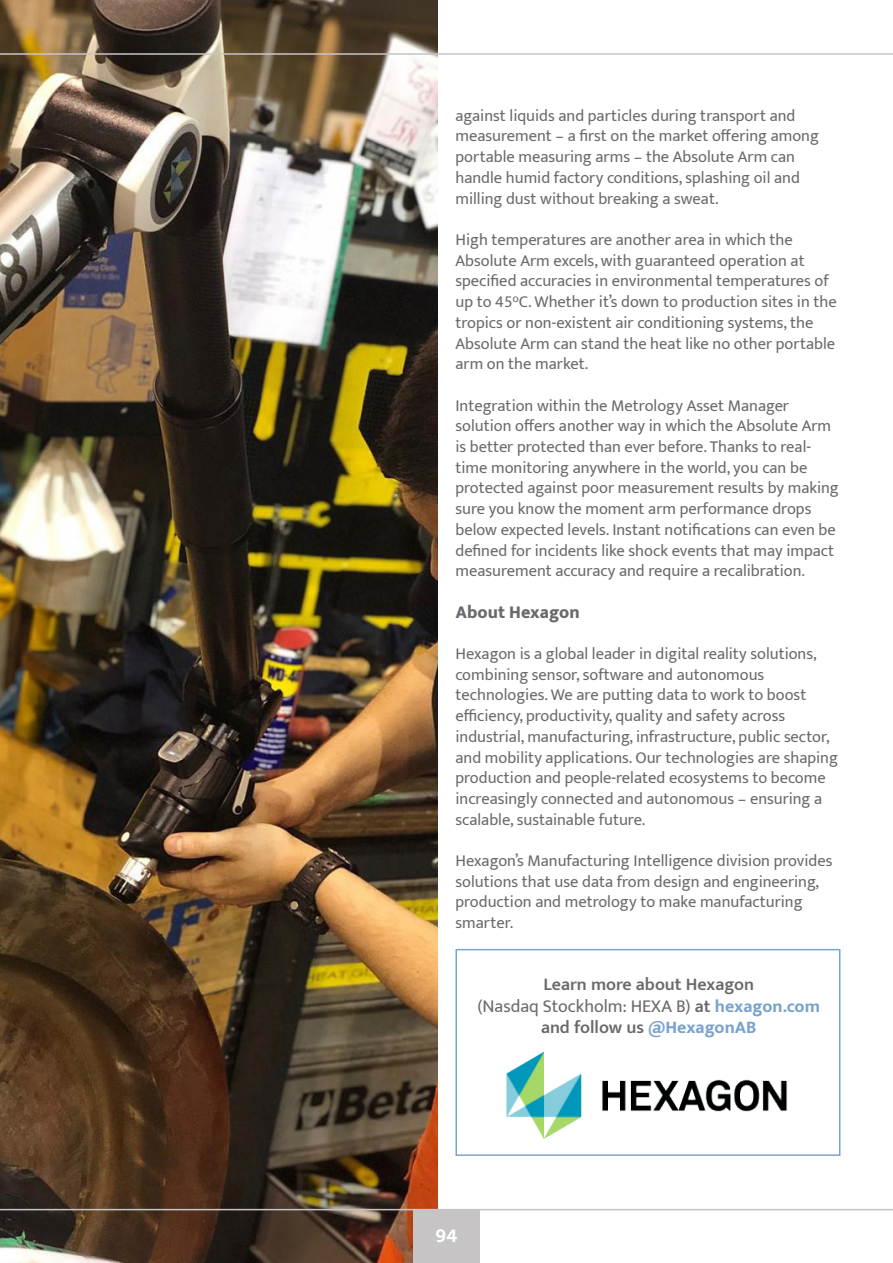
<style>
.page{position:relative;width:893px;height:1263px;background:#fff}
.page>*{position:absolute;margin:0;border:0;box-sizing:border-box;transform-origin:0 0}
.t1{font:700 21px "Mukta Mahee";color:#fff}
.t2{font:600 18px "Mukta";color:#696a6d}
.t3{font:18px "Mukta";color:#696a6d}
.t4{font:800 18px "Mukta";color:#696a6d}
.t5{font:16.5px/20.7px "Mukta";color:#696a6d}
.s1{font-weight:600}
.s2{font-weight:700;color:#79a3cd}
</style>
<div class="page">
<img style="left:506px;top:1051px;width:281px;height:88px">
<div style="left:455px;top:949px;width:385px;height:207px;border:2px solid #79a3cd"></div>
<img style="left:0;top:0;width:437px;height:1263px">
<hr style="left:0;top:1209px;width:893px;height:1px;background:#c7c4c6">
<div style="left:413px;top:1209px;width:67px;height:54px;background:#c7c4c6"></div>
<hr style="left:0;top:53px;width:893px;height:2px;background:#c7c5c6">
<p class="t5" style="left:455px;top:105px;width:365px">against liquids and particles during transport and measurement – a first on the market offering among portable measuring arms – the Absolute Arm can handle humid factory conditions, splashing oil and milling dust without breaking a sweat.</p>
<p class="t5" style="left:455px;top:229px;width:383px">High temperatures are another area in which the Absolute Arm excels, with guaranteed operation at specified accuracies in environmental temperatures of up to 45°C. Whether it’s down to production sites in the tropics or non-existent air conditioning systems, the Absolute Arm can stand the heat like no other portable arm on the market.</p>
<p class="t5" style="left:455px;top:395px;width:385px">Integration within the Metrology Asset Manager solution offers another way in which the Absolute Arm is better protected than ever before. Thanks to real&shy;time monitoring anywhere in the world, you can be protected against poor measurement results by making sure you know the moment arm performance drops below expected levels. Instant notifications can even be defined for incidents like shock events that may impact measurement accuracy and require a recalibration.</p>
<p class="t4" style="left:455px;top:601px;width:126px">About Hexagon</p>
<p class="t5" style="left:455px;top:643px;width:384px">Hexagon is a global leader in digital reality solutions, combining sensor, software and autonomous technologies. We are putting data to work to boost efficiency, productivity, quality and safety across industrial, manufacturing, infrastructure, public sector, and mobility applications. Our technologies are shaping production and people‑related ecosystems to become increasingly connected and autonomous – ensuring a scalable, sustainable future.</p>
<p class="t5" style="left:455px;top:850px;width:378px">Hexagon’s Manufacturing Intelligence division provides solutions that use data from design and engineering, production and metrology to make manufacturing smarter.</p>
<p class="t2" style="left:543px;top:973px;width:212px">Learn more about Hexagon</p>
<p class="t3" style="left:477px;top:995px;width:344px">(Nasdaq Stockholm: HEXA B) <span class="s1">at</span> <span class="s2">hexagon.com</span></p>
<p class="t2" style="left:541px;top:1016px;width:217px">and follow us <span class="s2">@HexagonAB</span></p>
<p class="t1" style="left:435px;top:1222px;width:24px">94</p>
</div>
